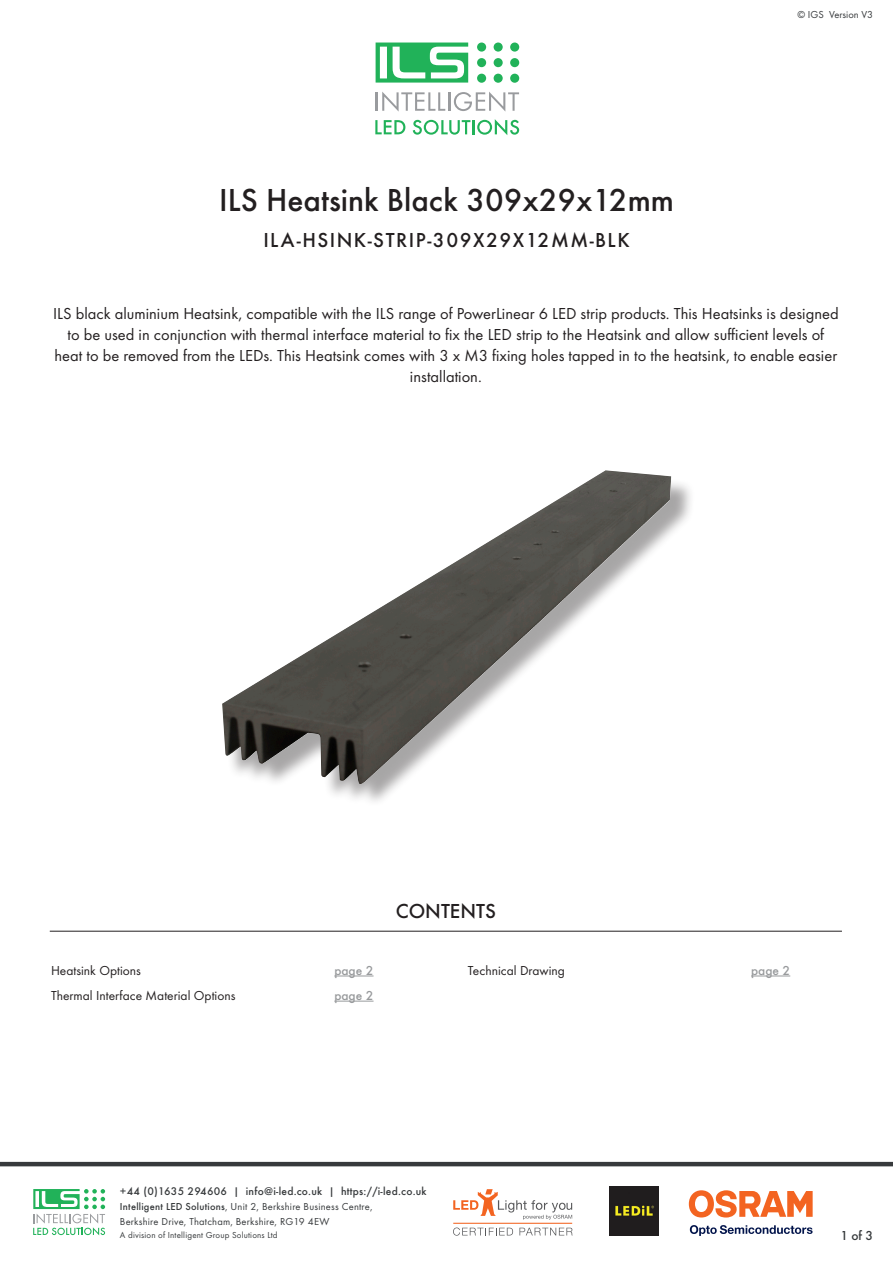
<style>
.page{position:relative;width:893px;height:1263px;background:#fff}
.page>*{position:absolute;margin:0;border:0;box-sizing:border-box;transform-origin:0 0}
.Main_Heading{font:500 33px "Futura T";color:#231f20}
.Main_Heading-2{font:500 21px "Futura T";letter-spacing:.07em;color:#231f20}
.SubHeading{font:500 21px "Futura T";color:#231f20}
.Introduction{font:16.5px/21px "Futura T";color:#231f20;text-align:center}
.Contents{font:13.5px "Futura T";color:#231f20}
.Contents-2{font:500 13.5px "Futura T";color:#989a9c}
.t1{font:500 13.5px "Futura T";color:#373a3c}
.t2{font:500 11.55px "Futura T";letter-spacing:.02em;color:#373a3c}
.t3{font:10.5px/15px "Futura T";letter-spacing:.02em;color:#373a3c}
.t4{font:10.5px "Futura T";color:#373a3c}
.t5{font:9px "Futura T";letter-spacing:.02em;color:#373a3c}
.s1{font-weight:500}
</style>
<div class="page">
<svg style="left:375px;top:92px;width:144px;height:20px"></svg>
<div style="left:477px;top:43px;width:9px;height:9px;background:#21b259;border-radius:50%"></div>
<div style="left:494px;top:43px;width:9px;height:9px;background:#21b259;border-radius:50%"></div>
<div style="left:510px;top:43px;width:9px;height:9px;background:#21b259;border-radius:50%"></div>
<div style="left:477px;top:58px;width:9px;height:9px;background:#21b259;border-radius:50%"></div>
<div style="left:494px;top:58px;width:9px;height:9px;background:#21b259;border-radius:50%"></div>
<div style="left:510px;top:58px;width:9px;height:9px;background:#21b259;border-radius:50%"></div>
<div style="left:477px;top:74px;width:9px;height:9px;background:#21b259;border-radius:50%"></div>
<div style="left:494px;top:74px;width:9px;height:9px;background:#21b259;border-radius:50%"></div>
<div style="left:510px;top:74px;width:9px;height:9px;background:#21b259;border-radius:50%"></div>
<svg style="left:376px;top:43px;width:92px;height:40px"></svg>
<svg style="left:375px;top:120px;width:30px;height:14px"></svg>
<svg style="left:413px;top:119px;width:106px;height:16px"></svg>
<svg style="left:453px;top:1189px;width:119px;height:31px"></svg>
<svg style="left:453px;top:1227px;width:60px;height:8px"></svg>
<svg style="left:519px;top:1228px;width:54px;height:7px"></svg>
<hr style="left:453px;top:1223px;width:119px;height:1px;background:#f36421">
<svg style="left:690px;top:1225px;width:122px;height:11px"></svg>
<svg style="left:689px;top:1190px;width:124px;height:27px"></svg>
<img style="left:609px;top:1186px;width:50px;height:50px">
<hr style="left:0;top:1162px;width:893px;height:4px;background:#373a3c">
<svg style="left:33px;top:1189px;width:72px;height:46px"></svg>
<div style="left:225px;top:474px;width:470px;height:333px;background:#231f20;opacity:.4"></div>
<img style="left:222px;top:470px;width:449px;height:315px">
<hr style="left:50px;top:931px;width:792px;height:1px;background:#231f20">
<hr style="left:334px;top:976px;width:40px;height:1px;background:#989a9c">
<hr style="left:334px;top:1001px;width:40px;height:1px;background:#989a9c">
<hr style="left:751px;top:976px;width:39px;height:1px;background:#989a9c">
<p class="Main_Heading" style="left:219px;top:181px;width:456px">ILS Heatsink Black 309x29x12mm</p>
<p class="Main_Heading-2" style="left:263px;top:228px;width:368px">ILA-HSINK-STRIP-309X29X12MM-BLK</p>
<p class="t4" style="left:797px;top:8px;width:77px">© IGS Version V3</p>
<p class="Introduction" style="left:53px;top:303px;width:787px">ILS black aluminium Heatsink, compatible with the ILS range of PowerLinear 6 LED strip products. This Heatsinks is designed to be used in conjunction with thermal interface material to fix the LED strip to the Heatsink and allow sufficient levels of heat to be removed from the LEDs. This Heatsink comes with 3 x M3 fixing holes tapped in to the heatsink, to enable easier installation.</p>
<p class="Contents" style="left:51px;top:962px;width:91px">Heatsink Options</p>
<p class="Contents-2" style="left:334px;top:962px;width:41px">page 2</p>
<p class="Contents" style="left:51px;top:987px;width:186px">Thermal Interface Material Options</p>
<p class="Contents-2" style="left:334px;top:987px;width:41px">page 2</p>
<p class="SubHeading" style="left:396px;top:899px;width:102px">CONTENTS</p>
<p class="Contents" style="left:468px;top:962px;width:99px">Technical Drawing</p>
<p class="Contents-2" style="left:751px;top:962px;width:41px">page 2</p>
<p class="t2" style="left:120px;top:1184px;width:308px">+44 (0)1635 294606 | info@i-led.co.uk | https://i-led.co.uk</p>
<p class="t3" style="left:120px;top:1199px;width:254px"><span class="s1">Intelligent LED Solutions</span>, Unit 2, Berkshire Business Centre,<br>Berkshire Drive, Thatcham, Berkshire, RG19 4EW</p>
<p class="t5" style="left:120px;top:1230px;width:159px">A division of Intelligent Group Solutions Ltd</p>
<p class="t1" style="left:840px;top:1227px;width:34px">1 of 3</p>
</div>
